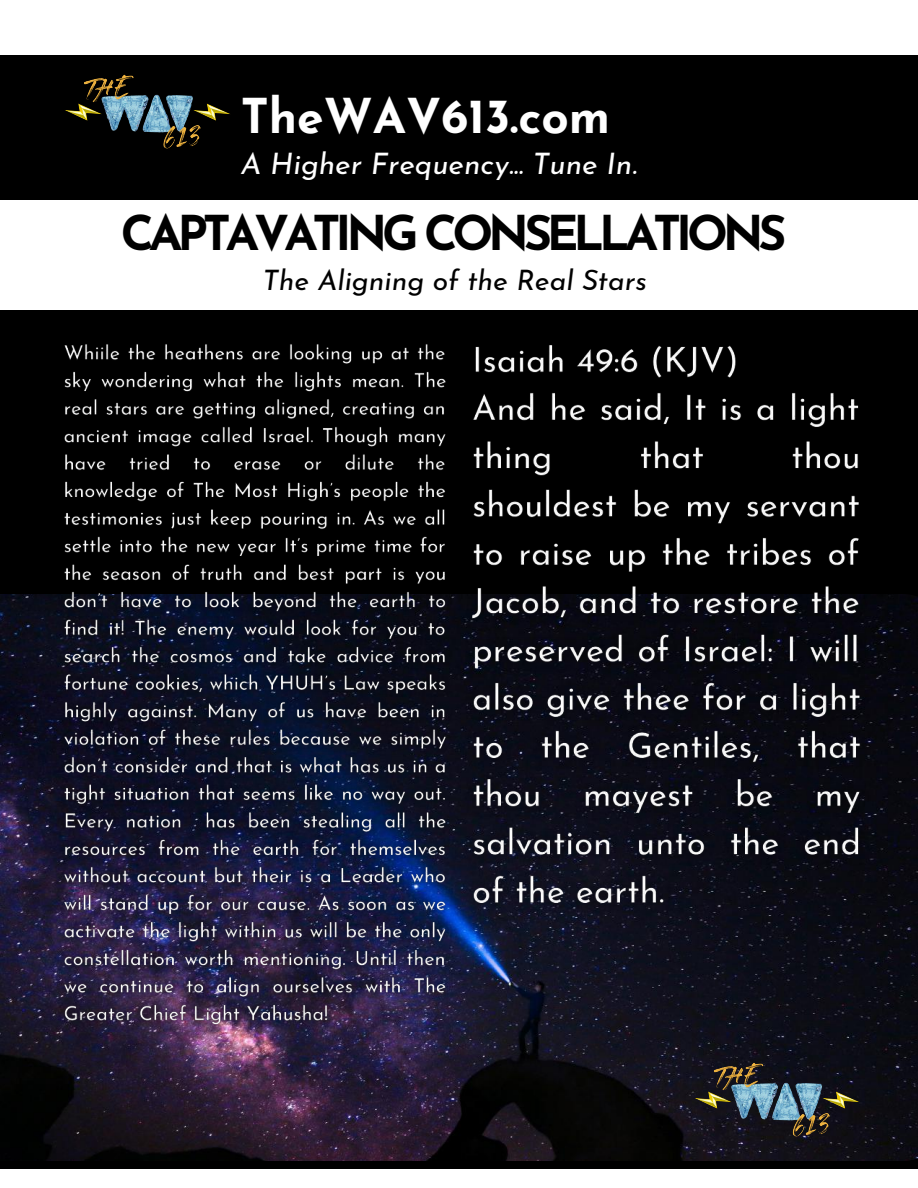
<style>
.page{position:relative;width:918px;height:1188px;background:#000}
.page>*{position:absolute;margin:0;border:0;box-sizing:border-box;transform-origin:0 0}
.t1{font:700 48px "Josefin Sans";letter-spacing:-.105em;color:#000}
.t2{font:700 48px "Josefin Sans";color:#fff}
.t3{font:italic 29.55px "Josefin Sans";color:#fff}
.t4{font:italic 28.2px "Josefin Sans";color:#000}
</style>
<div class="page">
<img style="left:0;top:594px;width:918px;height:567px">
<div style="left:0;top:1169px;width:918px;height:19px;background:#fff"></div>
<div style="left:0;top:200px;width:918px;height:110px;background:#fff"></div>
<div style="left:0;top:0;width:918px;height:54px;background:#fff"></div>
<img style="left:64px;top:24px;width:167px;height:168px;border-radius:10px">
<img style="left:55px;top:344px;width:399px;height:691px">
<img style="left:458px;top:345px;width:419px;height:583px">
<img style="left:693px;top:1012px;width:168px;height:168px;border-radius:10px">
<h1 class="t2" style="left:241px;top:97px;width:371px">TheWAV613.com</h1>
<p class="t3" style="left:241px;top:152px;width:398px">A Higher Frequency... Tune In.</p>
<h1 class="t1" style="left:121px;top:214px;width:667px">CAPTAVATING CONSELLATIONS</h1>
<p class="t4" style="left:263px;top:268px;width:386px">The Aligning of the Real Stars</p>
</div>
